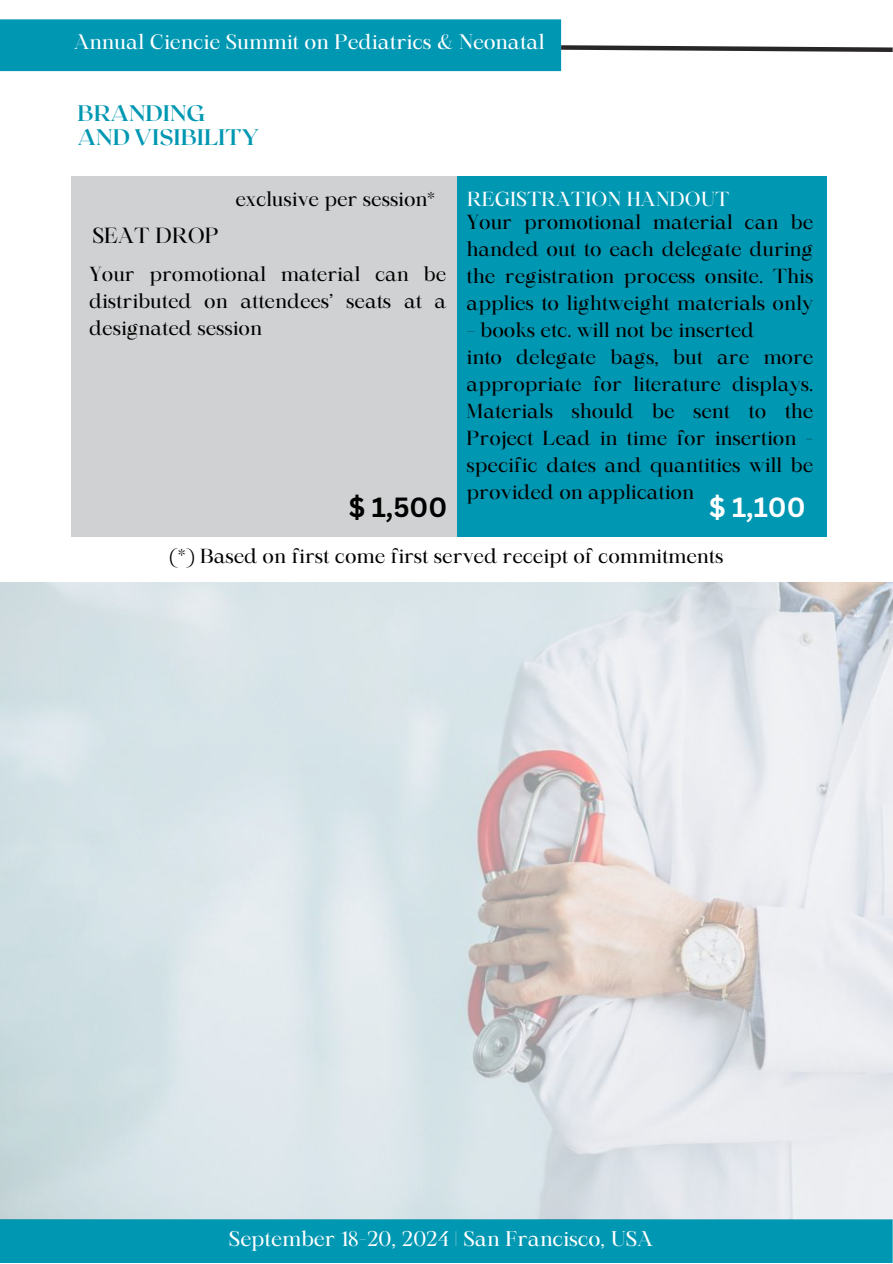
<style>
.page{position:relative;width:893px;height:1264px;background:#fff}
.page>*{position:absolute;margin:0;border:0;box-sizing:border-box;transform-origin:0 0}
.t1{font:700 27px "Canva Sans";color:#000}
.t2{font:700 27px "Canva Sans";color:#fff}
.t3{font:700 22.5px/24.8px "Roxborough CF";color:#0097b2}
.t4{font:21px "Maharlika";color:#000}
.t5{font:20.4px "Maharlika";color:#fff}
.t6{font:20.1px "Maharlika";color:#fff}
.t7{font:19.5px/27px "Maharlika";color:#000;text-align:justify}
.t8{font:19.5px "Maharlika";color:#fff}
</style>
<div class="page">
<div style="left:0;top:1218px;width:892px;height:44px;background:#0097b2"></div>
<div style="left:0;top:19px;width:561px;height:52px;background:#0097b2"></div>
<svg style="left:561px;top:43px;width:331px;height:11px"></svg>
<img style="left:0;top:583px;width:892px;height:636px">
<div style="left:71px;top:177px;width:386px;height:360px;background:#cfd1d2"></div>
<div style="left:457px;top:177px;width:369px;height:360px;background:#0097b2"></div>
<p class="t6" style="left:74px;top:34px;width:471px">Annual Ciencie Summit on Pediatrics &amp; Neonatal</p>
<p class="t3" style="left:78px;top:99px;width:183px">BRANDING<br>AND VISIBILITY</p>
<p class="t7" style="left:235px;top:187px;width:201px">exclusive per session*</p>
<p class="t8" style="left:467px;top:191px;width:264px">REGISTRATION HANDOUT</p>
<p class="t7" style="left:466px;top:210px;width:348px">Your promotional material can be handed out to each delegate during the registration process onsite. This applies to lightweight materials only</p>
<p class="t7" style="left:466px;top:318px;width:348px;text-align:left">– books etc. will not be inserted<br>into delegate bags, but are more appropriate for literature displays.<br>Materials should be sent to the Project Lead in time for insertion - specific dates and quantities will be provided on application</p>
<p class="t4" style="left:92px;top:226px;width:128px">SEAT DROP</p>
<p class="t7" style="left:89px;top:263px;width:358px">Your promotional material can be distributed on attendees’ seats at a designated session</p>
<h1 class="t1" style="left:349px;top:487px;width:100px">$ 1,500</h1>
<h1 class="t2" style="left:709px;top:487px;width:98px">$ 1,100</h1>
<p class="t7" style="left:169px;top:544px;width:555px">(*) Based on first come first served receipt of commitments</p>
<p class="t5" style="left:229px;top:1230px;width:425px">September 18-20, 2024 | San Francisco, USA</p>
</div>
